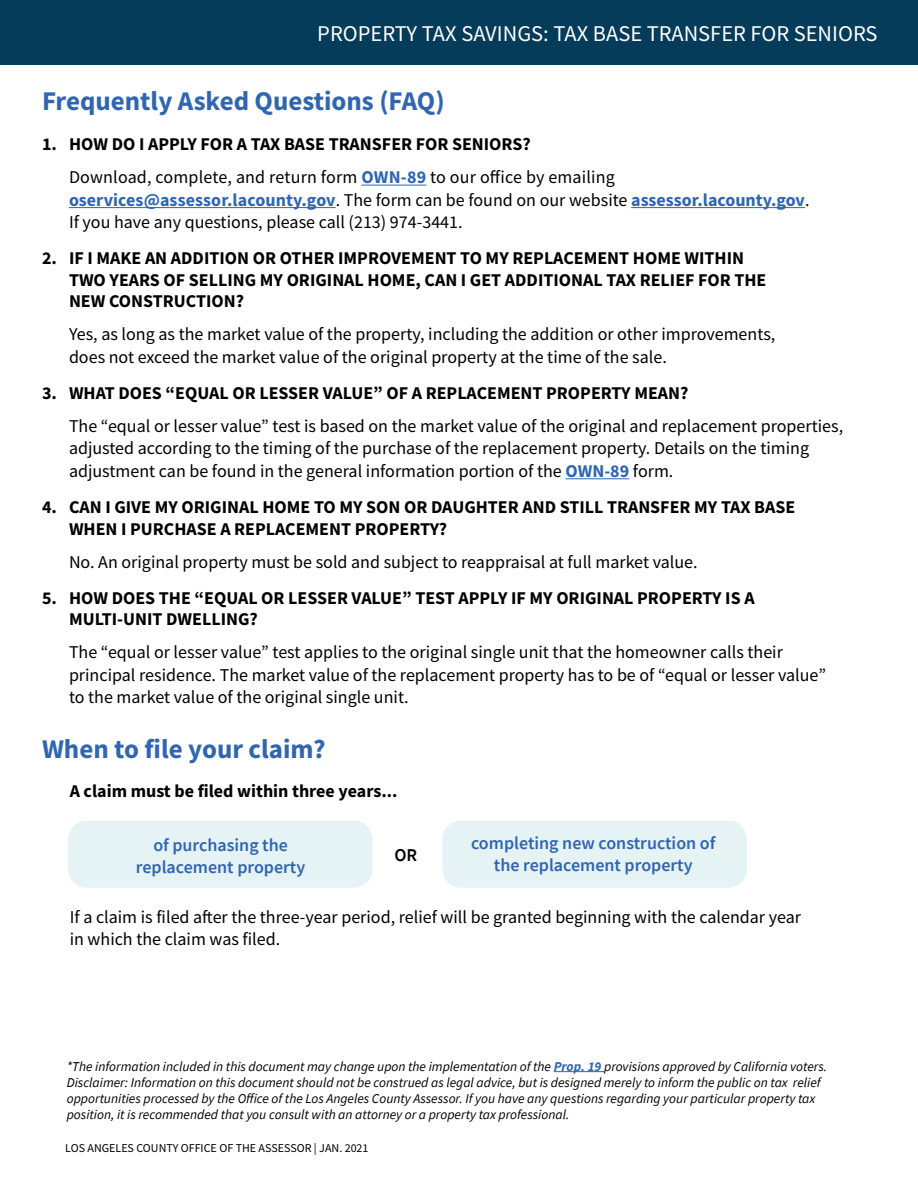
<style>
.page{position:relative;width:918px;height:1188px;background:#fff}
.page>*{position:absolute;margin:0;border:0;box-sizing:border-box;transform-origin:0 0}
.t1{font:700 27px "Source Sans Pro";color:#3065b0}
.t2{font:22.5px "Source Sans Pro";color:#fff}
.t3{font:18px/22.5px "Source Sans Pro";color:#000}
.t4{font:700 18px/21.6px "Source Sans Pro";color:#000}
.t5{font:600 18px/21.6px "Source Sans Pro";color:#3065b0;text-align:center}
.t6{font:600 18px "Source Sans Pro";color:#000}
.t7{font:italic 13.5px/16.2px "Source Sans Pro";color:#000}
.t8{font:12px "Source Sans Pro";color:#000}
.s1{font-weight:400}
.s2{color:#3065b0}
.s3{font-weight:700;color:#3065b0}
</style>
<div class="page">
<div style="left:444px;top:822px;width:302px;height:64px;background:#e6f3f5;border-radius:18px"></div>
<div style="left:442px;top:821px;width:305px;height:67px;border:3px solid #e6f3f5;border-radius:18px"></div>
<div style="left:70px;top:822px;width:301px;height:64px;background:#e6f3f5;border-radius:18px"></div>
<div style="left:68px;top:821px;width:305px;height:67px;border:3px solid #e6f3f5;border-radius:18px"></div>
<div style="left:0;top:0;width:918px;height:65px;background:#043c59"></div>
<hr style="left:361px;top:185px;width:65px;height:1px;background:#3065b0">
<hr style="left:69px;top:207px;width:267px;height:1px;background:#3065b0">
<hr style="left:631px;top:207px;width:174px;height:1px;background:#3065b0">
<hr style="left:565px;top:478px;width:64px;height:1px;background:#3065b0">
<hr style="left:554px;top:1071px;width:50px;height:1px;background:#3065b0">
<p class="t2" style="left:317px;top:19px;width:562px">property tax savi ngs: tax base transfer for seniors</p>
<h1 class="t1" style="left:42px;top:83px;width:404px">FREQUENTLY ASKED QUESTIONS (FAQ)</h1>
<p class="t4" style="left:69px;top:128px;width:463px;line-height:33px;text-indent:-27px">1. HOW DO I APPLY FOR A TAX BASE TRANSFER FOR SENIORS?<br><span class="s1">Download, complete, and return form</span> <span class="s2">OWN</span></p>
<p class="t3" style="left:69px;top:166px;width:742px;text-indent:332px"><span class="s3">-89</span> to our office by emailing<br><span class="s3">OSERVICES@ASSESSOR.LACOUNTY.GOV</span>. The form can be found on our website <span class="s3">ASSESSOR.LACOUNTY.GOV</span>.<br>If you have any questions, please call (213) 974-3441.</p>
<p class="t4" style="left:69px;top:247px;width:699px;text-indent:-27px">2. IF I MAKE AN ADDITION OR OTHER IMPROVEMENT TO MY REPLACEMENT HOME WITHIN<br>TWO YEARS OF SELLING MY ORIGINAL HOME, CAN I GET ADDITIONAL TAX RELIEF FOR THE<br>NEW CONSTRUCTION?</p>
<p class="t3" style="left:69px;top:323px;width:708px">Yes, as long as the market value of the property, including the addition or other improvements, does not exceed the market value of the original property at the time of the sale.</p>
<p class="t4" style="left:42px;top:382px;width:648px">3. WHAT DOES “EQUAL OR LESSER VALUE” OF A REPLACEMENT PROPERTY MEAN?</p>
<p class="t3" style="left:69px;top:415px;width:776px">The “equal or lesser value” test is based on the market value of the original and replacement properties, adjusted according to the timing of the purchase of the replacement property. Details on the timing adjustment can be found in the general information portion of the <span class="s3">OWN</span></p>
<p class="t3" style="left:604px;top:460px;width:71px"><span class="s3">-89</span> form.</p>
<p class="t4" style="left:69px;top:496px;width:728px;text-indent:-27px">4. CAN I GIVE MY ORIGINAL HOME TO MY SON OR DAUGHTER AND STILL TRANSFER MY TAX BASE<br>WHEN I PURCHASE A REPLACEMENT PROPERTY?</p>
<p class="t3" style="left:69px;top:550px;width:630px">No. An original property must be sold and subject to reappraisal at full market value.</p>
<p class="t4" style="left:69px;top:587px;width:687px;text-indent:-27px">5. HOW DOES THE “EQUAL OR LESSER VALUE” TEST APPLY IF MY ORIGINAL PROPERTY IS A<br>MULTI-UNIT DWELLING?</p>
<p class="t3" style="left:69px;top:641px;width:759px">The “equal or lesser value” test applies to the original single unit that the homeowner calls their principal residence. The market value of the replacement property has to be of “equal or lesser value” to the market value of the original single unit.</p>
<h1 class="t1" style="left:42px;top:730px;width:285px">WHEN TO FILE YOUR CLAIM?</h1>
<p class="t4" style="left:70px;top:780px;width:329px">A CLAIM MUST BE FILED WITHIN THREE YEARS...</p>
<p class="t5" style="left:136px;top:834px;width:171px">of purchasing the replacement property</p>
<p class="t5" style="left:471px;top:831px;width:246px;line-height:22.5px">completing new construction of the replacement property</p>
<p class="t6" style="left:394px;top:843px;width:24px">or</p>
<p class="t3" style="left:70px;top:905px;width:733px">If a claim is filed after the three-year period, relief will be granted beginning with the calendar year in which the claim was filed.</p>
<p class="t7" style="left:67px;top:1058px;width:762px">*The information included in this document may change upon the implementation of the <span class="s3">Prop. 19</span> provisions approved by California voters.<br>Disclaimer: Information on this document should not be construed as legal advice, but is designed merely to inform the public on tax relief opportunities processed by the Office of the Los Angeles County Assessor. If you have any questions regarding your particular property tax position, it is recommended that you consult with an attorney or a property tax professional.</p>
<p class="t8" style="left:65px;top:1141px;width:305px">Los Angeles County Office of the Assessor | Jan. 2021</p>
</div>
